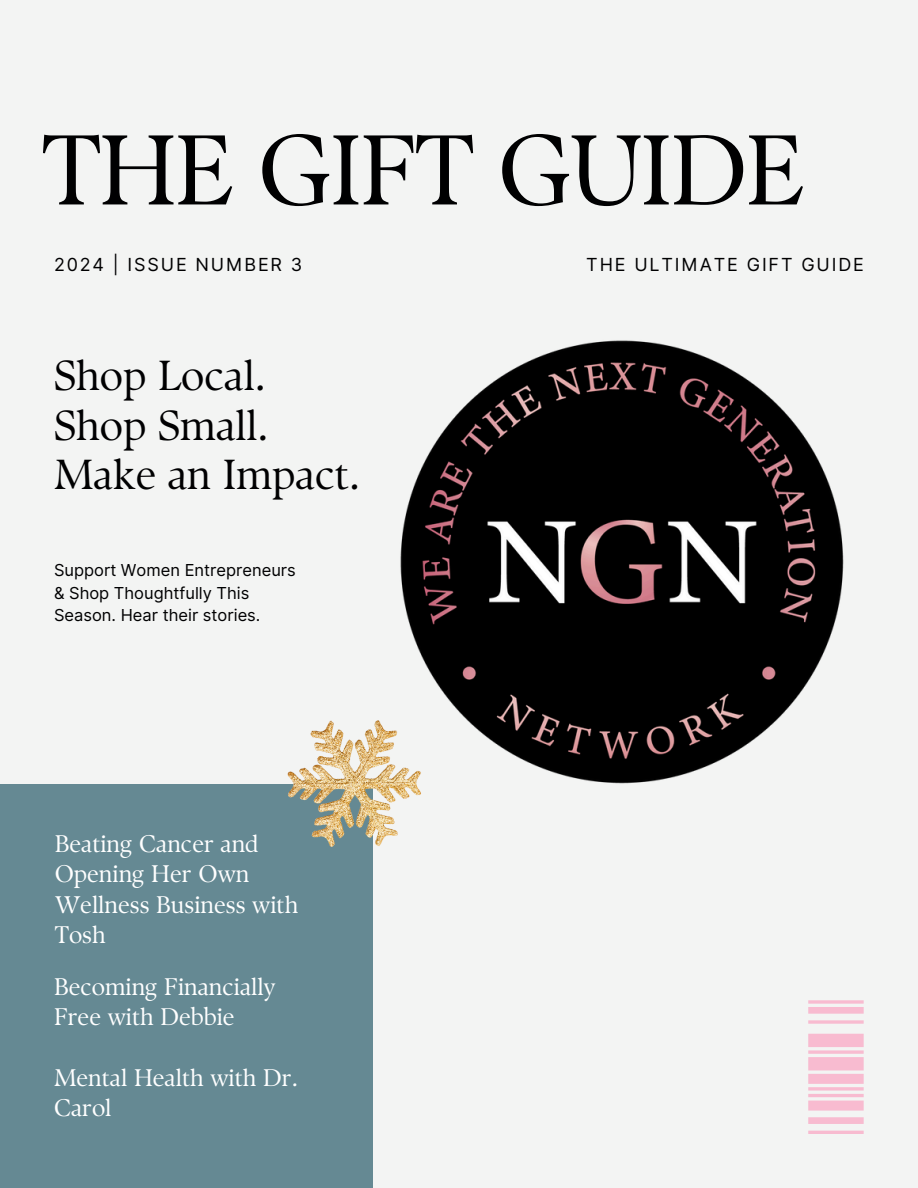
<style>
.page{position:relative;width:918px;height:1188px;background:#f3f4f3}
.page>*{position:absolute;margin:0;border:0;box-sizing:border-box;transform-origin:0 0}
.t1{font:99px "TY Serif D";letter-spacing:-.02em;color:#000001}
.t2{font:42px/49.5px "TY Serif D";color:#000001}
.t3{font:24px/30.3px "TY Serif D";color:#fff}
.t4{font:18px "Inter";letter-spacing:.105em;color:#000001}
.t5{font:16.5px/22.5px "Inter";color:#000001}
</style>
<div class="page">
<div style="left:0;top:784px;width:373px;height:404px;background:#658993"></div>
<svg style="left:808px;top:1000px;width:56px;height:134px"></svg>
<img style="left:293px;top:340px;width:551px;height:507px">
<p class="t1" style="left:42px;top:111px;width:764px">THE GIFT GUIDE</p>
<p class="t4" style="left:54px;top:254px;width:250px">2024 | ISSUE NUMBER 3</p>
<h3 class="t4" style="left:586px;top:254px;width:279px">THE ULTIMATE GIFT GUIDE</h3>
<h1 class="t2" style="left:54px;top:351px;width:308px">Shop Local.<br>Shop Small.<br>Make an Impact.</h1>
<p class="t5" style="left:54px;top:559px;width:243px">Support Women Entrepreneurs &amp; Shop Thoughtfully This<br>Season. Hear their stories.</p>
<h2 class="t3" style="left:55px;top:829px;width:245px">Beating Cancer and<br>Opening Her Own<br>Wellness Business with<br>Tosh</h2>
<h4 class="t3" style="left:54px;top:971px;width:223px">Becoming Financially<br>Free with Debbie</h4>
<h4 class="t3" style="left:54px;top:1062px;width:246px">Mental Health with Dr.<br>Carol</h4>
</div>
